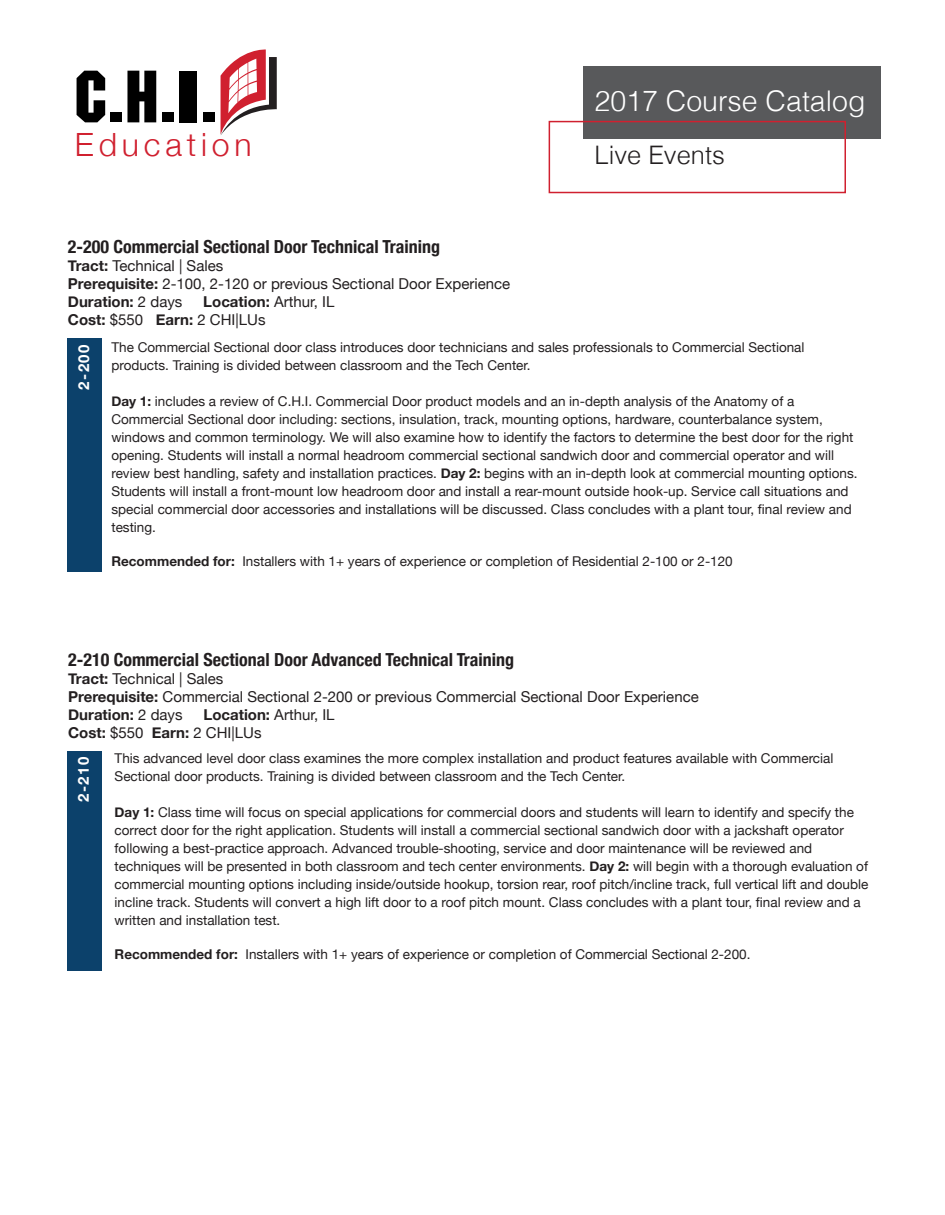
<style>
.page{position:relative;width:945px;height:1215px;background:#fff}
.page>*{position:absolute;margin:0;border:0;box-sizing:border-box;transform-origin:0 0}
.t1{font:300 31.95px "Helvetica Neue";letter-spacing:.15em;color:#d0202f}
.t2{font:300 28.5px "Helvetica";color:#fff}
.t3{font:300 25.5px "Helvetica";color:#231f20}
.t4{font:700 condensed 18px "Helvetica Neue";color:#231f20}
.t5{font:15px/18px "Helvetica Neue";color:#231f20}
.t6{font:700 15px "Helvetica Neue";letter-spacing:.1em;color:#fff}
.t7{font:13.5px/18px "Helvetica Neue";color:#231f20}
.s1{font-weight:700}
</style>
<div class="page">
<svg style="left:77px;top:71px;width:28px;height:51px"></svg>
<div style="left:110px;top:112px;width:12px;height:10px;background:#000"></div>
<svg style="left:127px;top:71px;width:29px;height:51px"></svg>
<div style="left:162px;top:112px;width:12px;height:10px;background:#000"></div>
<div style="left:180px;top:71px;width:17px;height:51px;background:#000"></div>
<div style="left:203px;top:112px;width:12px;height:10px;background:#000"></div>
<svg style="left:221px;top:49px;width:56px;height:86px"></svg>
<div style="left:67px;top:751px;width:34px;height:219px;background:#0c416b"></div>
<div style="left:68px;top:339px;width:34px;height:233px;background:#0c416b"></div>
<div style="left:583px;top:67px;width:297px;height:72px;background:#58595b"></div>
<div style="left:549px;top:121px;width:297px;height:72px;border:2px solid #d0202f"></div>
<h1 class="t1" style="left:75px;top:119px;width:178px">Education</h1>
<h2 class="t2" style="left:595px;top:76px;width:272px">2017 Course Catalog</h2>
<h3 class="t3" style="left:595px;top:133px;width:132px">Live Events</h3>
<h3 class="t4" style="left:68px;top:232px;width:374px">2-200 Commercial Sectional Door Technical Training</h3>
<p class="t5" style="left:68px;top:258px;width:444px"><span class="s1">Tract:</span> Technical | Sales<br><span class="s1">Prerequisite:</span> 2-100, 2-120 or previous Sectional Door Experience<br><span class="s1">Duration:</span> 2 days</p>
<p class="t5" style="left:68px;top:294px;width:268px;text-indent:135px"><span class="s1">Location:</span> Arthur, IL<br><span class="s1">Cost:</span> $550 <span class="s1">Earn:</span> 2 CHI|LUs</p>
<p class="t6" style="left:72px;top:390px;width:47px;rotate:-90deg">2-200</p>
<p class="t7" style="left:111px;top:339px;width:695px">The Commercial Sectional door class introduces door technicians and sales professionals to Commercial Sectional products. Training is divided between classroom and the Tech Center.</p>
<p class="t7" style="left:111px;top:393px;width:748px"><span class="s1">Day 1:</span> includes a review of C.H.I. Commercial Door product models and an in-depth analysis of the Anatomy of a Commercial Sectional door including: sections, insulation, track, mounting options, hardware, counterbalance system, windows and common terminology. We will also examine how to identify the factors to determine the best door for the right opening. Students will install a normal headroom commercial sectional sandwich door and commercial operator and will review best handling, safety and installation practices. <span class="s1">Day 2:</span> begins with an in-depth look at commercial mounting options.<br>Students will install a front-mount low headroom door and install a rear-mount outside hook-up. Service call situations and special commercial door accessories and installations will be discussed. Class concludes with a plant tour, final review and testing.</p>
<p class="t7" style="left:111px;top:553px;width:623px"><span class="s1">Recommended for:</span> Installers with 1+ years of experience or completion of Residential 2-100 or 2-120</p>
<h3 class="t4" style="left:68px;top:644px;width:448px">2-210 Commercial Sectional Door Advanced Technical Training</h3>
<p class="t5" style="left:68px;top:670px;width:632px"><span class="s1">Tract:</span> Technical | Sales<br><span class="s1">Prerequisite:</span> Commercial Sectional 2-200 or previous Commercial Sectional Door Experience<br><span class="s1">Duration:</span> 2 days</p>
<p class="t5" style="left:68px;top:706px;width:268px;text-indent:135px"><span class="s1">Location:</span> Arthur, IL<br><span class="s1">Cost:</span> $550 <span class="s1">Earn:</span> 2 CHI|LUs</p>
<p class="t6" style="left:72px;top:802px;width:47px;rotate:-90deg">2-210</p>
<p class="t7" style="left:115px;top:750px;width:720px">This advanced level door class examines the more complex installation and product features available with Commercial<br>Sectional door products. Training is divided between classroom and the Tech Center.</p>
<p class="t7" style="left:115px;top:804px;width:755px"><span class="s1">Day 1:</span> Class time will focus on special applications for commercial doors and students will learn to identify and specify the correct door for the right application. Students will install a commercial sectional sandwich door with a jackshaft operator following a best-practice approach. Advanced trouble-shooting, service and door maintenance will be reviewed and techniques will be presented in both classroom and tech center environments. <span class="s1">Day 2:</span> will begin with a thorough evaluation of commercial mounting options including inside/outside hookup, torsion rear, roof pitch/incline track, full vertical lift and double incline track. Students will convert a high lift door to a roof pitch mount. Class concludes with a plant tour, final review and a written and installation test.</p>
<p class="t7" style="left:115px;top:946px;width:637px"><span class="s1">Recommended for:</span> Installers with 1+ years of experience or completion of Commercial Sectional 2-200.</p>
</div>
